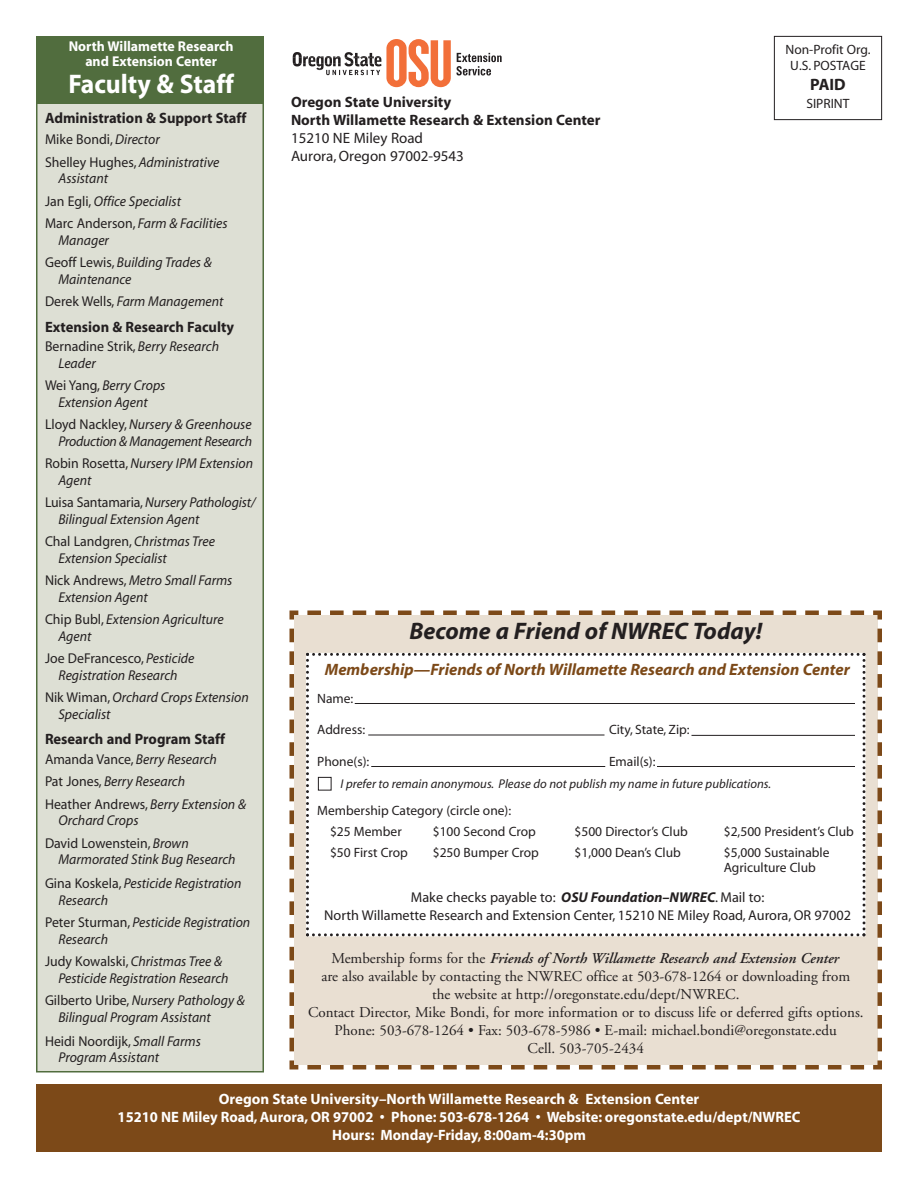
<style>
.page{position:relative;width:918px;height:1188px;background:#fff}
.page>*{position:absolute;margin:0;border:0;box-sizing:border-box;transform-origin:0 0}
.t1{font:700 27px "Myriad";color:#fff;scale:.95 1}
.t2{font:italic 700 24px "Myriad";color:#231f20}
.t3{font:italic 700 16.5px "Myriad";color:#7c4918}
.t4{font:700 16.5px "Myriad";color:#231f20}
.t5{font:15px/18px "Adobe Garamond";color:#231f20;text-align:center}
.t6{font:700 15px/18px "Myriad";color:#fff;text-align:center}
.t7{font:700 15px "Myriad";color:#231f20}
.t8{font:15px/18px "Myriad";color:#231f20}
.t9{font:italic 14.25px/22.5px "Myriad";color:#231f20}
.t10{font:14.25px/22.5px "Myriad";color:#231f20}
.t11{font:italic 14.25px/16.5px "Myriad";letter-spacing:-.02em;color:#231f20;text-align:right}
.t12{font:700 14.25px/15px "Myriad";color:#fff;text-align:center}
.t13{font:13.5px/16.5px "Myriad";color:#231f20}
.t14{font:italic 12.75px "Myriad";color:#231f20}
.s1{font-style:italic}
.s2{font-style:normal}
.s3{font-weight:700;font-style:italic}
.s4{font-weight:600;font-style:italic}
</style>
<div class="page">
<div style="left:774px;top:36px;width:108px;height:84px;border:1px solid #231f20"></div>
<svg style="left:293px;top:39px;width:209px;height:48px"></svg>
<div style="left:36px;top:1084px;width:846px;height:68px;background:#7c4918"></div>
<div style="left:37px;top:37px;width:226px;height:1035px;background:#dddfd4"></div>
<div style="left:36px;top:36px;width:228px;height:1036px;border:2px solid #516d3e"></div>
<div style="left:36px;top:36px;width:228px;height:68px;background:#516d3e"></div>
<svg style="left:289px;top:610px;width:593px;height:460px"></svg>
<hr style="left:355px;top:703px;width:500px;height:1px;background:#231f20">
<hr style="left:692px;top:735px;width:163px;height:1px;background:#231f20">
<hr style="left:657px;top:766px;width:198px;height:1px;background:#231f20">
<hr style="left:368px;top:735px;width:236px;height:1px;background:#231f20">
<hr style="left:371px;top:766px;width:234px;height:1px;background:#231f20">
<div style="left:318px;top:777px;width:13px;height:13px;background:#fff"></div>
<div style="left:318px;top:777px;width:14px;height:13px;border:1px solid #231f20"></div>
<p class="t12" style="left:69px;top:40px;width:166px">North Willamette Research and Extension Center</p>
<h1 class="t1" style="left:68px;top:74px;width:176px">Faculty &amp; Staff</h1>
<p class="t7" style="left:45px;top:113px;width:203px">Administration &amp; Support Staff</p>
<p class="t10" style="left:45px;top:130px;width:176px">Mike Bondi, <span class="s1">Director<br></span>Shelley Hughes, <span class="s1">Administrative</span></p>
<p class="t9" style="left:45px;top:169px;width:184px;text-indent:13px">Assistant<br><span class="s2">Jan Egli,</span> Office Specialist<br><span class="s2">Marc Anderson,</span> Farm &amp; Facilities</p>
<p class="t9" style="left:45px;top:230px;width:168px;text-indent:14px">Manager<br><span class="s2">Geoff Lewis,</span> Building Trades &amp;</p>
<p class="t9" style="left:45px;top:269px;width:180px;text-indent:14px">Maintenance<br><span class="s2">Derek Wells,</span> Farm Management</p>
<p class="t7" style="left:45px;top:321px;width:191px">Extension &amp; Research Faculty</p>
<p class="t9" style="left:59px;top:340px;width:162px;line-height:16.5px;text-indent:-14px"><span class="s2">Bernadine Strik,</span> Berry Research<br>Leader</p>
<p class="t9" style="left:45px;top:379px;width:122px;line-height:16.5px;text-align:center"><span class="s2">Wei Yang,</span> Berry Crops<br>Extension Agent</p>
<p class="t11" style="left:45px;top:418px;width:209px"><span class="s2">Lloyd Nackley,</span> Nursery &amp; Greenhouse<br>Production &amp; Management Research</p>
<p class="t9" style="left:59px;top:457px;width:196px;line-height:16.5px;text-indent:-14px"><span class="s2">Robin Rosetta,</span> Nursery IPM Extension<br>Agent</p>
<p class="t9" style="left:59px;top:496px;width:199px;line-height:16.5px;text-indent:-14px"><span class="s2">Luisa Santamaria,</span>Nursery Pathologist/<br>Bilingual Extension Agent</p>
<p class="t9" style="left:59px;top:535px;width:158px;line-height:16.5px;text-indent:-14px"><span class="s2">Chal Landgren,</span> Christmas Tree<br>Extension Specialist</p>
<p class="t9" style="left:59px;top:574px;width:175px;line-height:16.5px;text-indent:-14px"><span class="s2">Nick Andrews,</span> Metro Small Farms<br>Extension Agent</p>
<p class="t9" style="left:58px;top:613px;width:167px;line-height:16.5px;text-indent:-13px"><span class="s2">Chip Bubl,</span> Extension Agriculture<br>Agent</p>
<p class="t9" style="left:45px;top:652px;width:151px;line-height:16.5px;text-align:center"><span class="s2">Joe DeFrancesco,</span> Pesticide<br>Registration Research</p>
<p class="t9" style="left:59px;top:691px;width:192px;line-height:16.5px;text-indent:-14px"><span class="s2">Nik Wiman,</span> Orchard Crops Extension<br>Specialist</p>
<p class="t7" style="left:45px;top:734px;width:182px">Research and Program Staff</p>
<p class="t9" style="left:45px;top:749px;width:203px"><span class="s2">Amanda Vance,</span> Berry Research<br><span class="s2">Pat Jones,</span> Berry Research<br><span class="s2">Heather Andrews,</span> Berry Extension &amp;</p>
<p class="t9" style="left:45px;top:811px;width:145px;text-indent:14px">Orchard Crops<br><span class="s2">David Lowenstein,</span> Brown</p>
<p class="t9" style="left:45px;top:849px;width:198px;line-height:24px;text-align:center">Marmorated Stink Bug Research<br><span class="s2">Gina Koskela,</span> Pesticide Registration</p>
<p class="t9" style="left:45px;top:890px;width:207px;text-indent:13px">Research<br><span class="s2">Peter Sturman,</span> Pesticide Registration</p>
<p class="t9" style="left:45px;top:929px;width:179px;text-indent:14px">Research<br><span class="s2">Judy Kowalski,</span> Christmas Tree &amp;</p>
<p class="t9" style="left:45px;top:968px;width:202px;text-align:center">Pesticide Registration Research<br><span class="s2">Gilberto Uribe,</span> Nursery Pathology &amp;</p>
<p class="t9" style="left:45px;top:1006px;width:167px;line-height:24px;text-indent:14px">Bilingual Program Assistant<br><span class="s2">Heidi Noordijk,</span> Small Farms</p>
<p class="t9" style="left:58px;top:1048px;width:102px">Program Assistant</p>
<p class="t13" style="left:785px;top:42px;width:87px;text-align:center">Non-Profit Org.<br>U.S. POSTAGE</p>
<p class="t4" style="left:810px;top:78px;width:37px">PAID</p>
<p class="t7" style="left:291px;top:96px;width:162px">Oregon State University</p>
<p class="t13" style="left:806px;top:96px;width:45px">SIPRINT</p>
<p class="t7" style="left:291px;top:114px;width:311px">North Willamette Research &amp; Extension Center</p>
<p class="t8" style="left:291px;top:130px;width:174px">15210 NE Miley Road<br>Aurora, Oregon 97002-9543</p>
<h2 class="t2" style="left:409px;top:622px;width:354px">Become a Friend of NWREC Today!</h2>
<p class="t3" style="left:325px;top:663px;width:527px">Membership—Friends of North Willamette Research and Extension Center</p>
<p class="t13" style="left:317px;top:691px;width:38px">Name:</p>
<p class="t13" style="left:317px;top:722px;width:49px">Address:</p>
<p class="t13" style="left:609px;top:722px;width:82px">City, State, Zip:</p>
<p class="t13" style="left:317px;top:754px;width:54px">Phone(s):</p>
<p class="t13" style="left:609px;top:754px;width:48px">Email(s):</p>
<p class="t14" style="left:341px;top:779px;width:432px">I prefer to remain anonymous. Please do not publish my name in future publications.</p>
<p class="t13" style="left:330px;top:801px;width:183px;line-height:21px;text-indent:-13px">Membership Category (circle one): $25 Member</p>
<p class="t13" style="left:433px;top:824px;width:105px">$100 Second Crop</p>
<p class="t13" style="left:575px;top:824px;width:115px">$500 Director’s Club</p>
<p class="t13" style="left:724px;top:824px;width:132px">$2,500 President’s Club</p>
<p class="t13" style="left:330px;top:845px;width:79px">$50 First Crop</p>
<p class="t13" style="left:433px;top:845px;width:108px">$250 Bumper Crop</p>
<p class="t13" style="left:575px;top:845px;width:108px">$1,000 Dean’s Club</p>
<p class="t13" style="left:724px;top:846px;width:107px;line-height:15px">$5,000 Sustainable<br>Agriculture Club</p>
<p class="t10" style="left:324px;top:890px;width:529px;line-height:18px;text-align:center">Make checks payable to: <span class="s3">OSU Foundation–NWREC</span>. Mail to:<br>North Willamette Research and Extension Center, 15210 NE Miley Road, Aurora, OR 97002</p>
<p class="t5" style="left:308px;top:951px;width:557px">Membership forms for the <span class="s4">Friends of North Willamette Research and Extension Center<br></span>are also available by contacting the NWREC office at 503-678-1264 or downloading from<br>the website at http://oregonstate.edu/dept/NWREC.<br>Contact Director, Mike Bondi, for more information or to discuss life or deferred gifts options.<br>Phone: 503-678-1264 • Fax: 503-678-5986 • E-mail: michael.bondi@oregonstate.edu<br>Cell. 503-705-2434</p>
<p class="t6" style="left:118px;top:1091px;width:684px">Oregon State University–North Willamette Research &amp; Extension Center<br>15210 NE Miley Road, Aurora, OR 97002 • Phone: 503-678-1264 • Website: oregonstate.edu/dept/NWREC<br>Hours: Monday-Friday, 8:00am-4:30pm</p>
</div>
